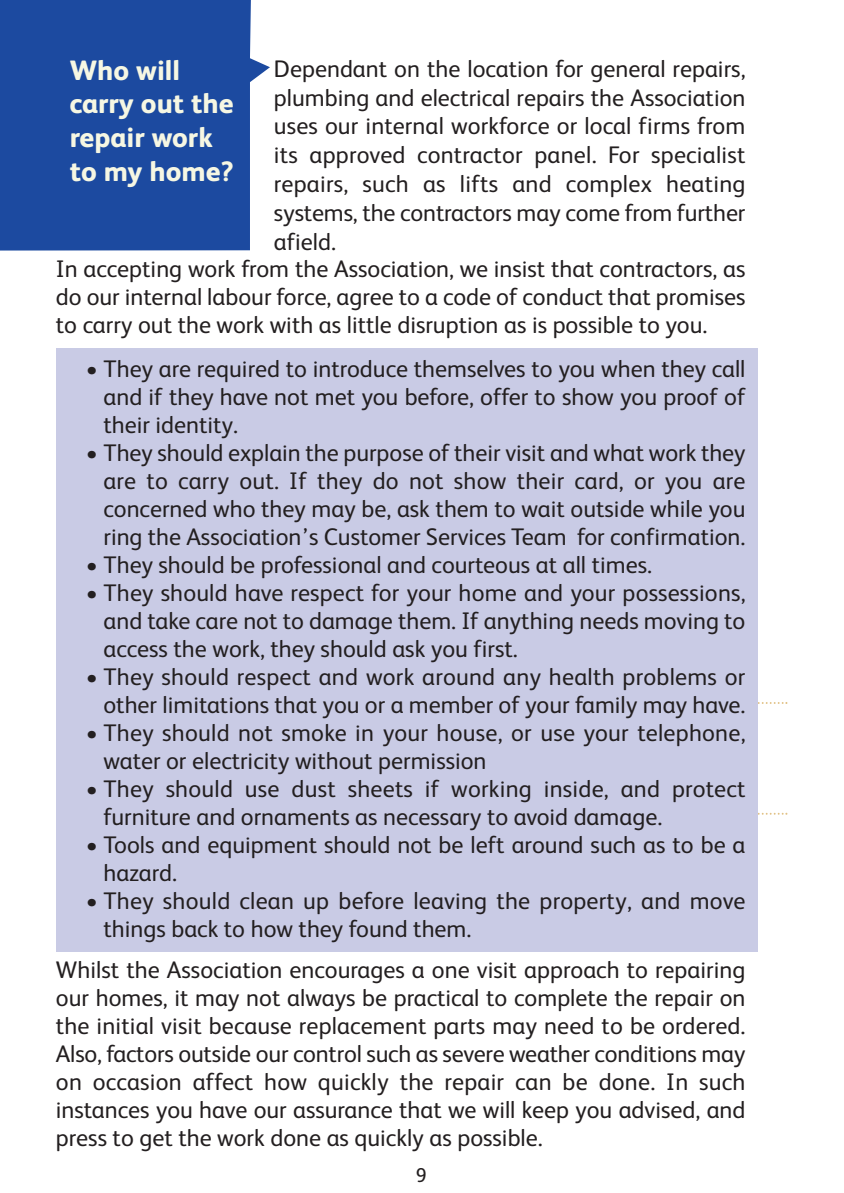
<style>
.page{position:relative;width:844px;height:1193px;background:#fff}
.page>*{position:absolute;margin:0;border:0;box-sizing:border-box;transform-origin:0 0}
.t1{font:800 28px/33.6px "FS Albert";color:#f6f7e3}
.t2{font:24px/28px "FS Albert";color:#231f20;text-align:justify}
.t3{font:20px "FS Albert";color:#231f20}
</style>
<div class="page">
<svg style="left:0;top:0;width:270px;height:250px;background:#2b56a6"></svg>
<svg style="left:757px;top:701px;width:30px;height:3px"></svg>
<svg style="left:757px;top:812px;width:30px;height:3px"></svg>
<div style="left:56px;top:348px;width:701px;height:603px;background:#c9cbe5"></div>
<p class="t1" style="left:70px;top:56px;width:165px">Who will carry out the repair work to my home?</p>
<p class="t2" style="left:274px;top:57px;width:473px">Dependant on the location for general repairs,</p>
<p class="t2" style="left:274px;top:86px;width:473px">plumbing and electrical repairs the Association</p>
<p class="t2" style="left:274px;top:115px;width:473px">uses our internal workforce or local firms from</p>
<p class="t2" style="left:274px;top:143px;width:473px">its approved contractor panel. For specialist</p>
<p class="t2" style="left:274px;top:172px;width:473px">repairs, such as lifts and complex heating</p>
<p class="t2" style="left:274px;top:201px;width:473px">systems, the contractors may come from further</p>
<p class="t2" style="left:274px;top:230px;width:64px">afield.</p>
<p class="t2" style="left:56px;top:257px;width:690px">In accepting work from the Association, we insist that contractors, as</p>
<p class="t2" style="left:56px;top:285px;width:690px">do our internal labour force, agree to a code of conduct that promises</p>
<p class="t2" style="left:56px;top:313px;width:652px">to carry out the work with as little disruption as is possible to you.</p>
<p class="t2" style="left:103px;top:357px;width:643px;text-indent:-18px">• They are required to introduce themselves to you when they call and if they have not met you before, offer to show you proof of their identity.</p>
<p class="t2" style="left:103px;top:441px;width:643px;text-indent:-18px">• They should explain the purpose of their visit and what work they are to carry out. If they do not show their card, or you are concerned who they may be, ask them to wait outside while you ring the Association’s Customer Services Team for confirmation.</p>
<p class="t2" style="left:86px;top:553px;width:567px">• They should be professional and courteous at all times.</p>
<p class="t2" style="left:103px;top:581px;width:643px;text-indent:-18px">• They should have respect for your home and your possessions, and take care not to damage them. If anything needs moving to access the work, they should ask you first.</p>
<p class="t2" style="left:86px;top:665px;width:661px;text-align:right">• They should respect and work around any health problems or other limitations that you or a member of your family may have.</p>
<p class="t2" style="left:103px;top:721px;width:643px;text-indent:-18px">• They should not smoke in your house, or use your telephone, water or electricity without permission</p>
<p class="t2" style="left:103px;top:777px;width:643px;text-indent:-18px">• They should use dust sheets if working inside, and protect furniture and ornaments as necessary to avoid damage.</p>
<p class="t2" style="left:103px;top:833px;width:643px;text-indent:-18px">• Tools and equipment should not be left around such as to be a hazard.</p>
<p class="t2" style="left:103px;top:889px;width:643px;text-indent:-18px">• They should clean up before leaving the property, and move things back to how they found them.</p>
<p class="t2" style="left:56px;top:957px;width:690px">Whilst the Association encourages a one visit approach to repairing our homes, it may not always be practical to complete the repair on the initial visit because replacement parts may need to be ordered.<br>Also, factors outside our control such as severe weather conditions may on occasion affect how quickly the repair can be done. In such instances you have our assurance that we will keep you advised, and press to get the work done as quickly as possible.</p>
<p class="t3" style="left:415px;top:1168px;width:12px">9</p>
</div>
